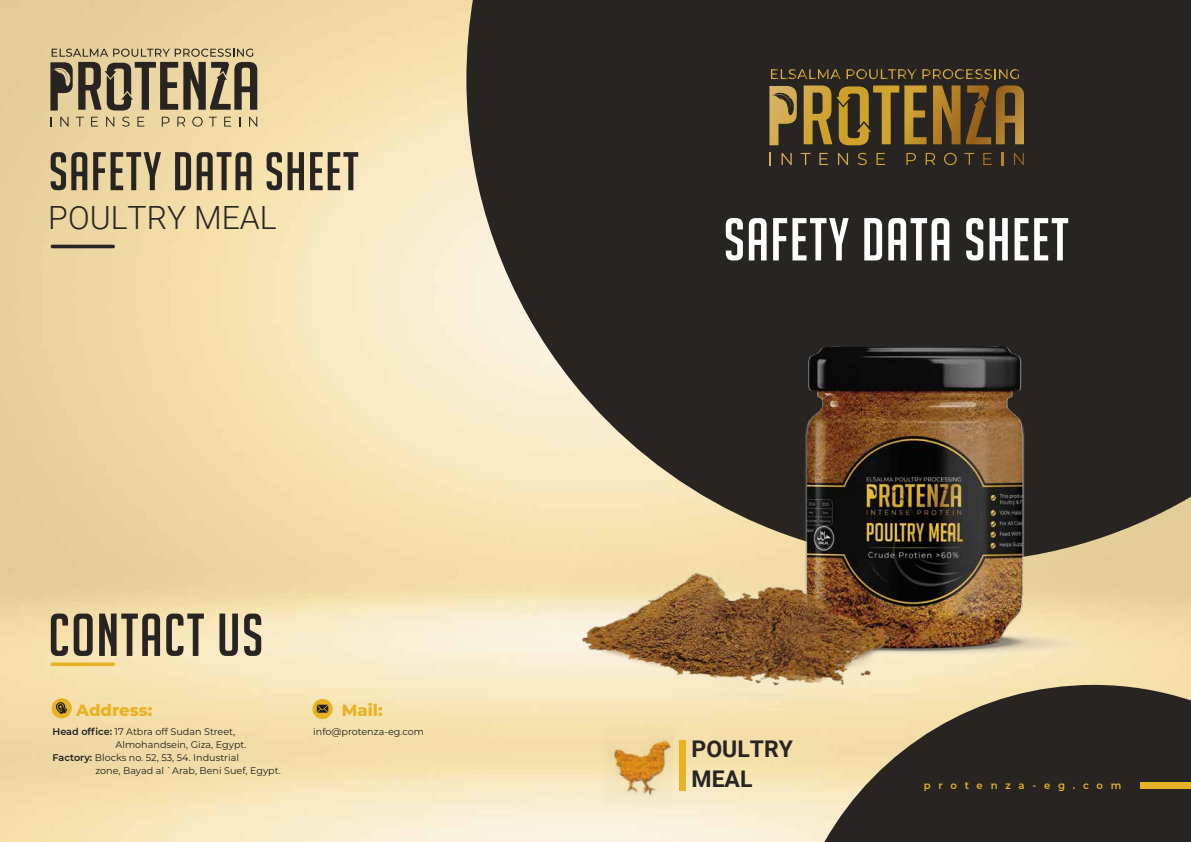
<style>
.page{position:relative;width:1191px;height:842px;background:#fff}
.page>*{position:absolute;margin:0;border:0;box-sizing:border-box;transform-origin:0 0}
.t1{font:59px "Big Noodle Titling";letter-spacing:.025em;color:#fff}
.t2{font:59px "Big Noodle Titling";letter-spacing:.025em;color:#272421}
.t3{font:53px "Big Noodle Titling";letter-spacing:.025em;color:#272421}
.t4{font:300 32px "Roboto";color:#272421}
.t5{font:700 23px/30px "Roboto";color:#272421}
.t6{font:800 16.4px "Montserrat";color:#e7b325}
.t7{font:600 10.1px "Montserrat";letter-spacing:.77em;color:#e7b326}
.t8{font:9.6px "Montserrat";color:#1d1d1b}
.s1{font-weight:600}
</style>
<div class="page">
<img style="left:0;top:0;width:1191px;height:842px">
<svg style="left:52px;top:698px;width:20px;height:21px"></svg>
<svg style="left:312px;top:698px;width:21px;height:21px"></svg>
<svg style="left:60px;top:117px;width:9px;height:10px"></svg>
<svg style="left:76px;top:117px;width:8px;height:10px"></svg>
<svg style="left:91px;top:117px;width:7px;height:10px"></svg>
<svg style="left:106px;top:117px;width:8px;height:10px"></svg>
<svg style="left:122px;top:117px;width:8px;height:10px"></svg>
<svg style="left:137px;top:117px;width:7px;height:10px"></svg>
<svg style="left:162px;top:117px;width:7px;height:10px"></svg>
<svg style="left:177px;top:117px;width:8px;height:10px"></svg>
<svg style="left:192px;top:117px;width:11px;height:10px"></svg>
<svg style="left:209px;top:117px;width:8px;height:10px"></svg>
<svg style="left:224px;top:117px;width:7px;height:10px"></svg>
<svg style="left:249px;top:117px;width:8px;height:10px"></svg>
<svg style="left:50px;top:49px;width:207px;height:62px;background:#988a6a"></svg>
<svg style="left:51px;top:662px;width:64px;height:4px"></svg>
<hr style="left:51px;top:245px;width:64px;height:3px;background:#272421;border-radius:2px">
<svg style="left:466px;top:0;width:725px;height:563px;background:#3b3730"></svg>
<svg style="left:824px;top:685px;width:367px;height:157px;background:#433e34"></svg>
<div style="left:1140px;top:782px;width:51px;height:7px;background:#e7b326"></div>
<div style="left:679px;top:740px;width:7px;height:50px;background:#e7b326"></div>
<svg style="left:933px;top:85px;width:91px;height:59px;background:#725424"></svg>
<svg style="left:803px;top:85px;width:123px;height:60px;background:#7b6329"></svg>
<svg style="left:769px;top:86px;width:28px;height:59px;background:#927a43"></svg>
<svg style="left:769px;top:153px;width:1px;height:12px"></svg>
<svg style="left:781px;top:153px;width:10px;height:12px"></svg>
<svg style="left:800px;top:153px;width:10px;height:12px"></svg>
<svg style="left:819px;top:153px;width:9px;height:12px"></svg>
<svg style="left:838px;top:153px;width:10px;height:12px"></svg>
<svg style="left:857px;top:153px;width:9px;height:12px"></svg>
<svg style="left:876px;top:153px;width:9px;height:12px"></svg>
<svg style="left:906px;top:153px;width:10px;height:12px"></svg>
<svg style="left:925px;top:153px;width:10px;height:12px"></svg>
<svg style="left:944px;top:153px;width:12px;height:12px"></svg>
<svg style="left:964px;top:153px;width:10px;height:12px"></svg>
<svg style="left:1002px;top:153px;width:1px;height:12px"></svg>
<svg style="left:983px;top:153px;width:8px;height:12px"></svg>
<svg style="left:1013px;top:153px;width:11px;height:12px"></svg>
<svg style="left:771px;top:69px;width:69px;height:10px"></svg>
<svg style="left:846px;top:69px;width:70px;height:10px"></svg>
<svg style="left:922px;top:69px;width:97px;height:10px"></svg>
<img style="left:603px;top:725px;width:70px;height:80px">
<img style="left:541px;top:346px;width:536px;height:375px">
<h2 class="t3" style="left:49px;top:143px;width:311px">SAFETY DATA SHEET</h2>
<h3 class="t4" style="left:48px;top:195px;width:230px">POULTRY MEAL</h3>
<h1 class="t2" style="left:48px;top:603px;width:216px">CONTACT US</h1>
<h3 class="t6" style="left:76px;top:698px;width:78px">Address:</h3>
<p class="t8" style="left:53px;top:725px;width:184px"><span class="s1">Head office:</span> 17 Atbra off Sudan Street,</p>
<p class="t8" style="left:116px;top:738px;width:132px">Almohandsein, Giza, Egypt.</p>
<p class="t8" style="left:53px;top:751px;width:188px"><span class="s1">Factory:</span> Blocks no. 52, 53, 54. Industrial</p>
<p class="t8" style="left:95px;top:764px;width:187px">zone, Bayad al `Arab, Beni Suef, Egypt.</p>
<h3 class="t6" style="left:342px;top:698px;width:42px">Mail:</h3>
<p class="t8" style="left:313px;top:725px;width:112px">info@protenza-eg.com</p>
<h1 class="t1" style="left:723px;top:208px;width:346px">SAFETY DATA SHEET</h1>
<h3 class="t5" style="left:691px;top:733px;width:103px">POULTRY<br>MEAL</h3>
<p class="t7" style="left:924px;top:778px;width:199px">protenza-eg.com</p>
</div>
